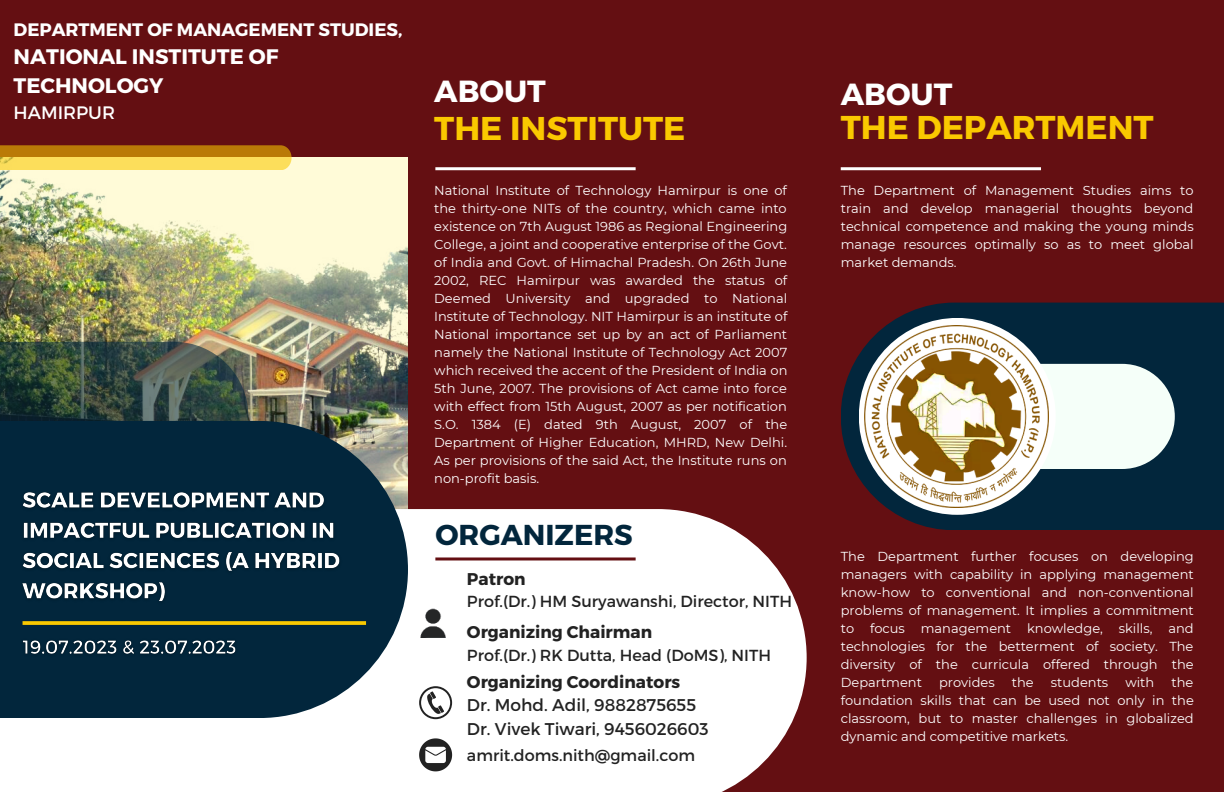
<style>
.page{position:relative;width:1224px;height:792px;background:#640f12}
.page>*{position:absolute;margin:0;border:0;box-sizing:border-box;transform-origin:0 0}
.t1{font:700 32.9px "Montserrat";color:#fac900}
.t2{font:700 30.5px "Montserrat";color:#fff}
.t3{font:700 28.8px "Montserrat";color:#02263c}
.t4{font:700 21px/29.2px "Montserrat";color:#fff}
.t5{font:700 18px "Montserrat";color:#fff}
.t6{font:18px "Montserrat";color:#fff}
.t7{font:17px "Montserrat";color:#222}
.t8{font:700 17px "Montserrat";color:#222}
.t9{font:16px "Montserrat";color:#222}
.t10{font:13px/18px "Montserrat";color:#fff;text-align:justify}
</style>
<div class="page">
<svg style="left:841px;top:303px;width:383px;height:227px;background:#0e2336"></svg>
<div style="left:972px;top:364px;width:203px;height:105px;background:#f5fff9;border-radius:53px"></div>
<img style="left:0;top:158px;width:408px;height:263px">
<div style="left:0;top:509px;width:806px;height:283px;background:#fff"></div>
<svg style="left:0;top:145px;width:292px;height:25px;background:#daac33"></svg>
<svg style="left:0;top:342px;width:248px;height:79px;background:#394d42"></svg>
<svg style="left:0;top:421px;width:408px;height:297px;background:#1c3c4e"></svg>
<svg style="left:23px;top:621px;width:343px;height:4px"></svg>
<svg style="left:419px;top:686px;width:33px;height:33px"></svg>
<svg style="left:419px;top:738px;width:33px;height:33px"></svg>
<hr style="left:435px;top:557px;width:201px;height:3px;background:#640f12">
<hr style="left:435px;top:167px;width:201px;height:3px;background:#fff">
<hr style="left:841px;top:167px;width:200px;height:3px;background:#fff">
<div style="left:859px;top:318px;width:197px;height:197px;background:#fff;border-radius:50%"></div>
<img style="left:864px;top:326px;width:185px;height:181px">
<img style="left:419px;top:608px;width:26px;height:30px">
<img style="left:16px;top:482px;width:330px;height:128px">
<img style="left:18px;top:630px;width:223px;height:33px">
<p class="t5" style="left:14px;top:18px;width:390px">DEPARTMENT OF MANAGEMENT STUDIES,</p>
<p class="t4" style="left:14px;top:41px;width:266px">NATIONAL INSTITUTE OF<br>TECHNOLOGY</p>
<p class="t6" style="left:14px;top:101px;width:103px">HAMIRPUR</p>
<p class="t2" style="left:434px;top:71px;width:113px">ABOUT</p>
<p class="t1" style="left:434px;top:107px;width:253px">THE INSTITUTE</p>
<p class="t10" style="left:434px;top:181px;width:355px">National Institute of Technology Hamirpur is one of the thirty-one NITs of the country, which came into existence on 7th August 1986 as Regional Engineering College, a joint and cooperative enterprise of the Govt. of India and Govt. of Himachal Pradesh. On 26th June 2002, REC Hamirpur was awarded the status of Deemed University and upgraded to National Institute of Technology. NIT Hamirpur is an institute of National importance set up by an act of Parliament namely the National Institute of Technology Act 2007 which received the accent of the President of India on 5th June, 2007. The provisions of Act came into force with effect from 15th August, 2007 as per notification S.O. 1384 (E) dated 9th August, 2007 of the Department of Higher Education, MHRD, New Delhi.<br>As per provisions of the said Act, the Institute runs on non-profit basis.</p>
<p class="t3" style="left:435px;top:516px;width:199px">ORGANIZERS</p>
<p class="t8" style="left:467px;top:568px;width:60px">Patron</p>
<p class="t9" style="left:467px;top:591px;width:327px">Prof.(Dr.) HM Suryawanshi, Director, NITH</p>
<p class="t8" style="left:467px;top:621px;width:187px">Organizing Chairman</p>
<p class="t9" style="left:467px;top:645px;width:306px">Prof.(Dr.) RK Dutta, Head (DoMS), NITH</p>
<p class="t8" style="left:467px;top:671px;width:215px">Organizing Coordinators</p>
<p class="t7" style="left:467px;top:694px;width:231px">Dr. Mohd. Adil, 9882875655</p>
<p class="t7" style="left:467px;top:717px;width:243px">Dr. Vivek Tiwari, 9456026603</p>
<p class="t9" style="left:467px;top:744px;width:230px">amrit.doms.nith@gmail.com</p>
<p class="t2" style="left:841px;top:74px;width:113px">ABOUT</p>
<p class="t1" style="left:841px;top:106px;width:314px">THE DEPARTMENT</p>
<p class="t10" style="left:841px;top:181px;width:355px">The Department of Management Studies aims to train and develop managerial thoughts beyond technical competence and making the young minds manage resources optimally so as to meet global market demands.</p>
<p class="t10" style="left:841px;top:547px;width:355px">The Department further focuses on developing managers with capability in applying management know-how to conventional and non-conventional problems of management. It implies a commitment to focus management knowledge, skills, and technologies for the betterment of society. The diversity of the curricula offered through the Department</p>
<p class="t10" style="left:841px;top:673px;width:355px;text-indent:331px">the foundation skills that can be used not only in the classroom, but to master challenges in globalized dynamic and competitive markets.</p>
<p class="t10" style="left:939px;top:673px;width:57px">provides</p>
<p class="t10" style="left:1012px;top:673px;width:23px">the</p>
<p class="t10" style="left:1051px;top:673px;width:59px">students</p>
<p class="t10" style="left:1125px;top:673px;width:30px">with</p>
</div>
